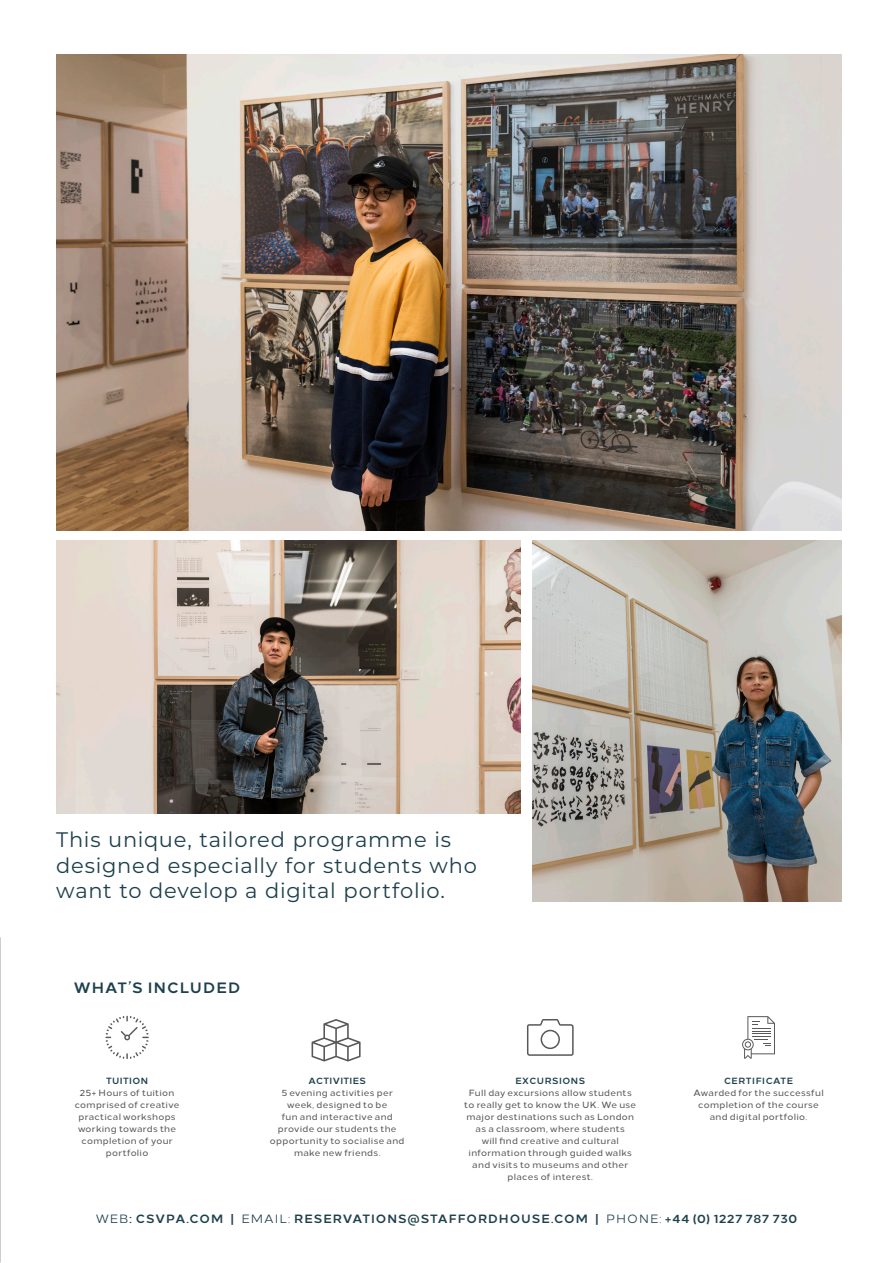
<style>
.page{position:relative;width:893px;height:1263px;background:#fff}
.page>*{position:absolute;margin:0;border:0;box-sizing:border-box;transform-origin:0 0}
.t1{font:21px/25.2px "Montserrat";letter-spacing:.04em;color:#1e404d}
.t2{font:700 15px "Loew";letter-spacing:.07em;color:#1e404d}
.t3{font:700 12px "Loew";letter-spacing:.08em;color:#1e404d}
.t4{font:500 9px/12px "Loew";letter-spacing:.035em;color:#57585a;text-align:center}
.s1{font-weight:700;color:#1e404d}
.s2{font-weight:400}
</style>
<div class="page">
<img style="left:56px;top:541px;width:465px;height:272px">
<svg style="left:105px;top:1016px;width:44px;height:43px"></svg>
<svg style="left:742px;top:1016px;width:33px;height:43px"></svg>
<img style="left:532px;top:541px;width:309px;height:360px">
<img style="left:56px;top:54px;width:785px;height:476px">
<svg style="left:527px;top:1019px;width:47px;height:37px"></svg>
<svg style="left:311px;top:1019px;width:50px;height:42px"></svg>
<p class="t1" style="left:56px;top:827px;width:422px">This unique, tailored programme is designed especially for students who want to develop a digital portfolio.</p>
<p class="t2" style="left:74px;top:975px;width:168px">WHAT’S INCLUDED</p>
<p class="t4" style="left:75px;top:1074px;width:106px"><span class="s1">TUITION<br></span>25+ Hours of tuition comprised of creative practical workshops working towards the completion of your portfolio</p>
<p class="t4" style="left:464px;top:1074px;width:173px"><span class="s1">EXCURSIONS<br></span>Full day excursions allow students to really get to know the UK. We use major destinations such as London as a classroom, where students<br>will find creative and cultural information through guided walks and visits to museums and other places of interest.</p>
<p class="t4" style="left:693px;top:1074px;width:132px"><span class="s1">CERTIFICATE<br></span>Awarded for the successful completion of the course and digital portfolio.</p>
<p class="t4" style="left:270px;top:1074px;width:136px"><span class="s1">ACTIVITIES<br></span>5 evening activities per week, designed to be<br>fun and interactive and provide our students the opportunity to socialise and make new friends.</p>
<p class="t3" style="left:96px;top:1209px;width:703px"><span class="s2">WEB</span>: CSVPA.COM | <span class="s2">EMAIL:</span> RESERVATIONS@STAFFORDHOUSE.COM | <span class="s2">PHONE:</span> +44 (0) 1227 787 730</p>
</div>
